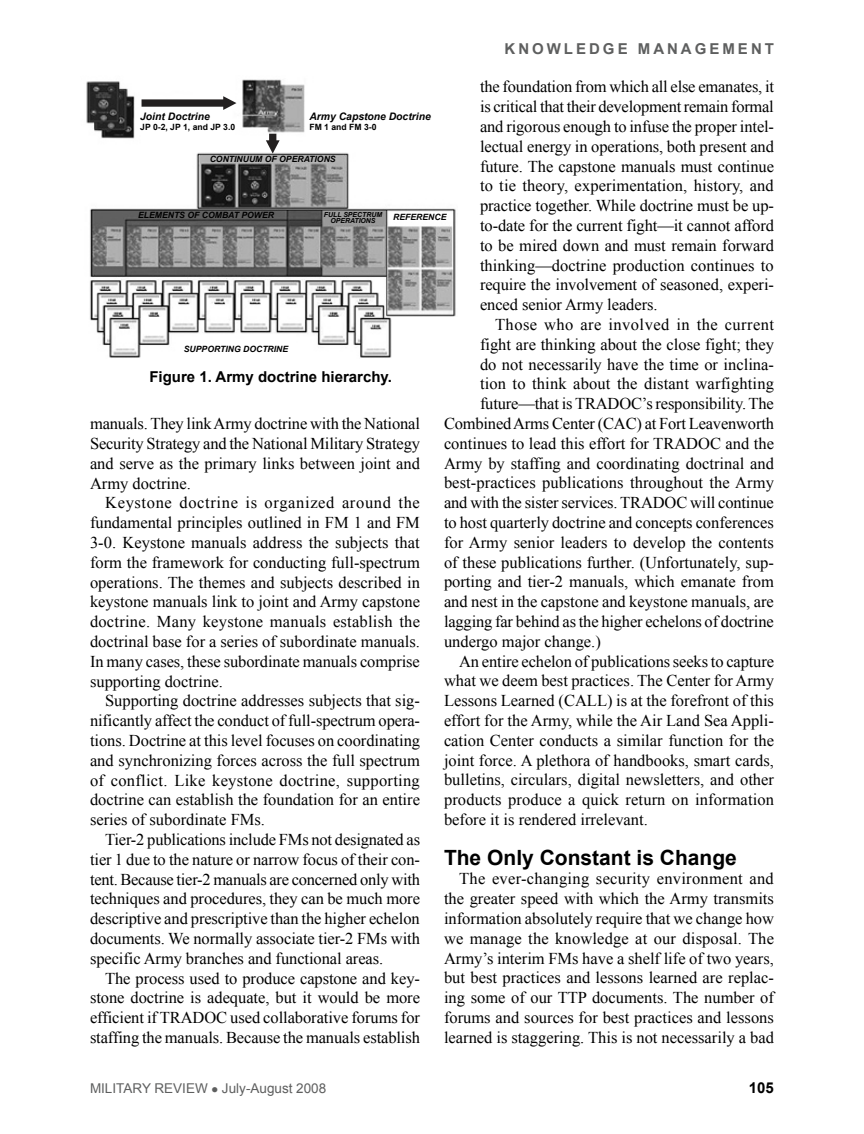
<style>
.page{position:relative;width:864px;height:1134px;background:#fff}
.page>*{position:absolute;margin:0;border:0;box-sizing:border-box;transform-origin:0 0}
.subhead{font:700 21px "Arial";color:#000}
.fob{font:16.5px/19.8px "Times New Roman";color:#000;text-align:justify}
.fig_line{font:700 15px "Arial";color:#000}
.t1{font:700 15px "Arial";letter-spacing:.2em;color:#5e5f5f}
.t2{font:13.5px "Arial";color:#5e5f5f}
.t3{font:italic 700 10.35px "Arial";color:#000}
.t4{font:italic 700 8.7px "Arial";color:#000}
.t5{font:700 8.7px "Arial";color:#000}
.t6{font:italic 700 6.9px/6.9px "Arial";color:#000;text-align:center}
</style>
<div class="page">
<img style="left:86px;top:79px;width:370px;height:279px">
<div style="left:142px;top:99px;width:83px;height:8px;background:#232020"></div>
<svg style="left:223px;top:96px;width:13px;height:14px"></svg>
<div style="left:269px;top:134px;width:7px;height:9px;background:#232020"></div>
<svg style="left:266px;top:140px;width:14px;height:14px"></svg>
<p class="t1" style="left:505px;top:39px;width:271px">KNOWLEDGE MANAGEMENT</p>
<p class="fob" style="left:480px;top:77px;width:296px">the foundation from which all else emanates, it is critical that their development remain formal and rigorous enough to infuse the proper intel&shy;lectual energy in operations, both present and future. The capstone manuals must continue to tie theory, experimentation, history, and practice together. While doctrine must be up&shy;to-date for the current fight—it cannot afford to be mired down and must remain forward thinking—doctrine production continues to require the involvement of seasoned, experi&shy;enced senior Army leaders.</p>
<p class="fob" style="left:480px;top:314px;width:296px;text-indent:15px">Those who are involved in the current fight are thinking about the close fight; they do not necessarily have the time or inclina&shy;tion to think about the distant warfighting future—that is TRADO</p>
<p class="t3" style="left:309px;top:110px;width:123px">Army Capstone Doctrine</p>
<p class="t5" style="left:309px;top:121px;width:69px">FM 1 and FM 3-0</p>
<p class="t4" style="left:210px;top:153px;width:127px">CONTINUUM OF OPERATIONS</p>
<p class="t3" style="left:140px;top:110px;width:71px">Joint Doctrine</p>
<p class="t5" style="left:140px;top:121px;width:97px">JP 0-2, JP 1, and JP 3.0</p>
<p class="t4" style="left:138px;top:209px;width:138px">ELEMENTS OF COMBAT POWER</p>
<p class="t6" style="left:324px;top:211px;width:60px">FULL SPECTRUM<br>OPERATIONS</p>
<p class="t4" style="left:393px;top:211px;width:55px">REFERENCE</p>
<p class="t4" style="left:184px;top:343px;width:106px">SUPPORTING DOCTRINE</p>
<p class="fig_line" style="left:149px;top:367px;width:244px">Figure 1. Army doctrine hierarchy.</p>
<p class="fob" style="left:444px;top:394px;width:332px;text-indent:187px">C’s responsibility. The Combined Arms Center (CAC) at Fort Leavenworth continues to lead this effort for TRADO</p>
<p class="fob" style="left:90px;top:414px;width:332px">manuals. They link Army doctrine with the National Security Strategy and the National Military Strategy and serve as the primary links between joint and Army doctrine.</p>
<p class="fob" style="left:90px;top:493px;width:332px;text-indent:15px">Keystone doctrine is organized around the fundamental principles outlined in FM 1 and FM 3-0. Keystone manuals address the subjects that form the framework for conducting full-spectrum operations. The themes and subjects described in keystone manuals link to joint and Army capstone doctrine. Many keystone manuals establish the doctrinal base for a series of subordinate manuals.<br>In many cases, these subordinate manuals comprise supporting doctrine.</p>
<p class="fob" style="left:90px;top:691px;width:332px;text-indent:15px">Supporting doctrine addresses subjects that sig&shy;nificantly affect the conduct of full-spectrum opera&shy;tions. Doctrine at this level focuses on coordinating and synchronizing forces across the full spectrum of conflict. Like keystone doctrine, supporting doctrine can establish the foundation for an entire series of subordinate FMs.</p>
<p class="fob" style="left:90px;top:829px;width:332px;text-indent:15px">Tier-2 publications include FMs not designated as tier 1 due to the nature or narrow focus of their con&shy;tent. Because tier-2 manuals are concerned only with techniques and procedures, they can be much more descriptive and prescriptive than the higher echelon documents. We normally associate tier-2 FMs with specific Army branches and functional areas.</p>
<p class="fob" style="left:90px;top:968px;width:332px;text-indent:15px">The process used to produce capstone and key&shy;stone doctrine is adequate, but it would be more efficient if TRADO</p>
<p class="fob" style="left:444px;top:433px;width:332px;text-indent:266px">C and the Army by staffing and coordinating doctrinal and best-practices publications throughout the Army and with the sister services. TRADO</p>
<p class="fob" style="left:444px;top:493px;width:331px;text-indent:232px">C will continue to host quarterly doctrine and concepts conferences for Army senior leaders to develop the contents of these publications further. (Unfortunately, sup&shy;porting and tier-2 manuals, which emanate from and nest in the capstone and keystone manuals, are lagging far behind as the higher echelons of doctrine undergo major change.)</p>
<p class="fob" style="left:444px;top:651px;width:332px;text-indent:15px">An entire echelon of publications seeks to capture what we deem best practices. The Center for Army Lessons Learned (CALL</p>
<p class="fob" style="left:444px;top:691px;width:332px;text-indent:163px">) is at the forefront of this effort for the Army, while the Air Land Sea Appli&shy;cation Center conducts a similar function for the joint force. A plethora of handbooks, smart cards, bulletins, circulars, digital newsletters, and other products produce a quick return on information before it is rendered irrelevant.</p>
<p class="subhead" style="left:444px;top:843px;width:294px">The Only Constant is Change</p>
<p class="fob" style="left:444px;top:869px;width:332px;text-indent:15px">The ever-changing security environment and the greater speed with which the Army transmits information absolutely require that we change how we manage the knowledge at our disposal. The Army’s interim FMs have a shelf life of two years, but best practices and lessons learned are replac&shy;ing some of our TTP documents. The number of forums and sources for best practices and lessons learned is staggering. This is not necessarily a bad</p>
<p class="fob" style="left:90px;top:1008px;width:332px;text-align:right">C used collaborative forums for<br>staffing the manuals. Because the manuals establish</p>
<p class="t2" style="left:90px;top:1080px;width:238px">MILITARY REVIEW ● JULY-AUGUST 2008</p>
<p class="fig_line" style="left:749px;top:1078px;width:27px">105</p>
</div>
